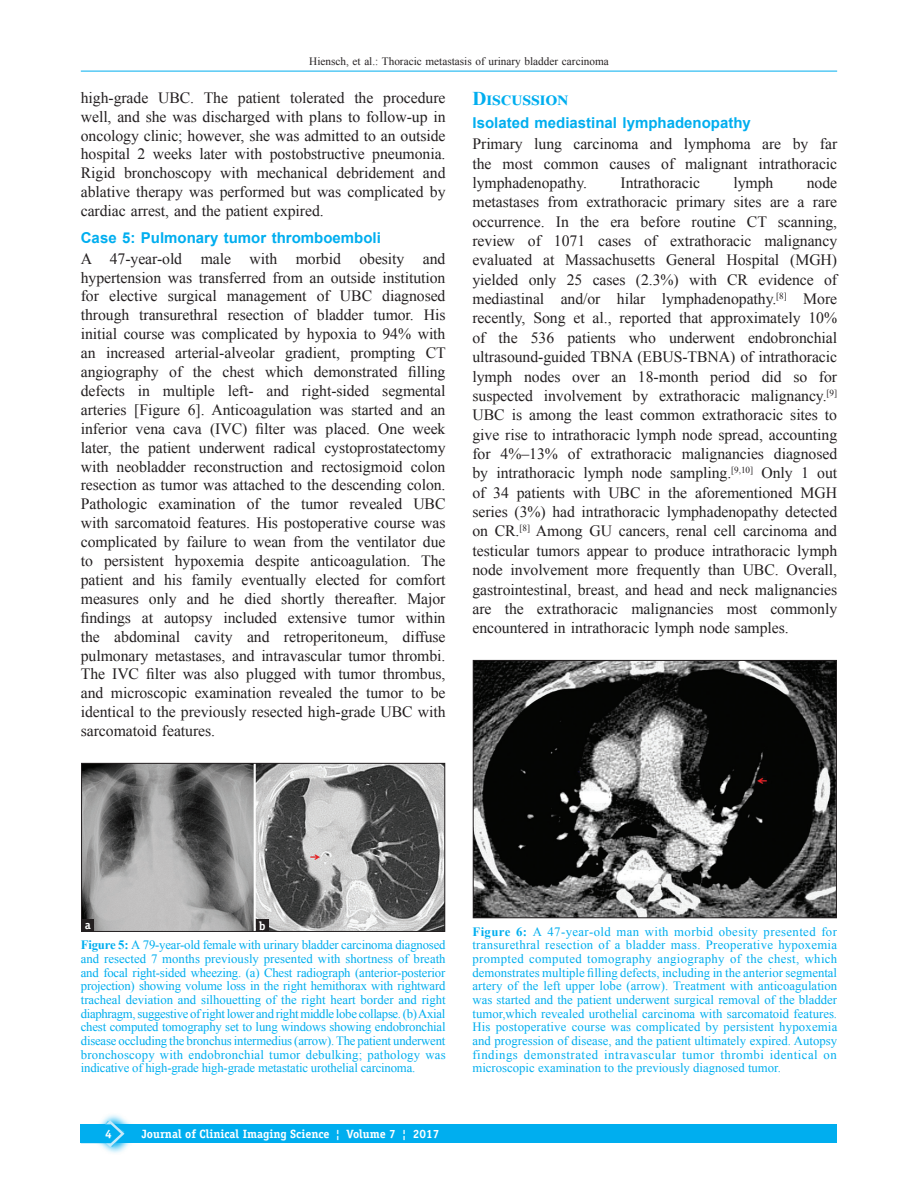
<style>
.page{position:relative;width:918px;height:1188px;background:#fff}
.page>*{position:absolute;margin:0;border:0;box-sizing:border-box;transform-origin:0 0}
.t1{font:700 19.5px "Times New Roman";color:#00aeef}
.TX{font:15.75px/18.9px "Times New Roman";letter-spacing:-.005em;color:#231f20;text-align:justify}
.t2{font:700 15px "Arial";color:#00aeef}
.FGC{font:12.75px/13.6px "Times New Roman";letter-spacing:-.01em;color:#00aeef;text-align:justify}
.LABEL{font:700 12px "Officina Serif";color:#fff}
.t3{font:11.25px "Times New Roman";color:#231f20}
.s1{font-weight:700}
</style>
<div class="page">
<hr style="left:81px;top:71px;width:756px;height:1px;background:#00aeef">
<div style="left:81px;top:1124px;width:756px;height:19px;background:#00aeef"></div>
<svg style="left:103px;top:1114px;width:28px;height:39px"></svg>
<svg style="left:81px;top:1120px;width:44px;height:27px"></svg>
<img style="left:475px;top:662px;width:360px;height:254px">
<div style="left:473px;top:660px;width:364px;height:258px;border:1px solid #231f20"></div>
<img style="left:83px;top:765px;width:360px;height:165px">
<div style="left:81px;top:763px;width:364px;height:169px;border:1px solid #231f20"></div>
<div style="left:256px;top:919px;width:13px;height:13px;background:#231f20"></div>
<div style="left:81px;top:919px;width:13px;height:13px;background:#231f20"></div>
<p class="t3" style="left:309px;top:53px;width:301px">Hiensch, et al.: Thoracic metastasis of urinary bladder carcinoma</p>
<p class="TX" style="left:81px;top:88px;width:366px">high‑grade UBC. The patient tolerated the procedure well, and she was discharged with plans to follow‑up in oncology clinic; however, she was admitted to an outside hospital 2 weeks later with postobstructive pneumonia.<br>Rigid bronchoscopy with mechanical debridement and ablative therapy was performed but was complicated by cardiac arrest, and the patient expired.</p>
<h2 class="t2" style="left:81px;top:227px;width:302px">Case 5: Pulmonary tumor thromboemboli</h2>
<p class="TX" style="left:81px;top:248px;width:367px">A 47‑year‑old male with morbid obesity and hypertension was transferred from an outside institution for elective surgical management of UBC diagnosed through transurethral resection of bladder tumor. His initial course was complicated by hypoxia to 94% with an increased arterial‑alveolar gradient, prompting CT angiography of the chest which demonstrated filling defects in multiple left‑ and right‑sided segmental arteries [Figure 6]. Anticoagulation was started and an inferior vena cava (IVC) filter was placed. One week later, the patient underwent radical cystoprostatectomy with neobladder reconstruction and rectosigmoid colon resection as tumor was attached to the descending colon.<br>Pathologic examination of the tumor revealed UBC with sarcomatoid features. His postoperative course was complicated by failure to wean from the ventilator due to persistent hypoxemia despite anticoagulation. The patient and his family eventually elected for comfort measures only and he died shortly thereafter. Major findings at autopsy included extensive tumor within the abdominal cavity and retroperitoneum, diffuse pulmonary metastases, and intravascular tumor thrombi.<br>The IVC filter was also plugged with tumor thrombus, and microscopic examination revealed the tumor to be identical to the previously resected high‑grade UBC with sarcomatoid features.</p>
<h1 class="t1" style="left:472px;top:84px;width:97px">Discussion</h1>
<h2 class="t2" style="left:472px;top:113px;width:280px">Isolated mediastinal lymphadenopathy</h2>
<p class="TX" style="left:472px;top:134px;width:366px;line-height:19.4px">Primary lung carcinoma and lymphoma are by far the most common causes of malignant intrathoracic lymphadenopathy.</p>
<p class="TX" style="left:472px;top:173px;width:366px;line-height:19.4px;text-indent:334px">node metastases from extrathoracic primary sites are a rare occurrence. In the era before routine CT scanning, review of 1071 cases of extrathoracic malignancy evaluated at Massachusetts General Hospital (MGH) yielded only 25 cases (2.3%) with CR evidence of mediastinal and/or hilar lymphadenopathy.<sup>[8]</sup> More recently, Song et al., reported that approximately 10% of the 536 patients who underwent endobronchial ultrasound‑guided TBNA (EBUS‑TBNA) of intrathoracic lymph nodes over an 18‑month period did so for suspected involvement by extrathoracic malignancy.<sup>[9] </sup>UBC is among the least common extrathoracic sites to give rise to intrathoracic lymph node spread, accounting for 4%–13% of extrathoracic malignancies diagnosed by intrathoracic lymph node sampling.<sup>[9,10]</sup> Only 1 out of 34 patients with UBC in the aforementioned MGH series (3%) had intrathoracic lymphadenopathy detected on CR.<sup>[8]</sup> Among GU cancers, renal cell carcinoma and testicular tumors appear to produce intrathoracic lymph node involvement more frequently than UBC. Overall, gastrointestinal, breast, and head and neck malignancies are the extrathoracic malignancies most commonly encountered in intrathoracic lymph node samples.</p>
<p class="TX" style="left:621px;top:173px;width:81px">Intrathoracic</p>
<p class="TX" style="left:733px;top:173px;width:41px">lymph</p>
<p class="LABEL" style="left:85px;top:918px;width:7px">a</p>
<p class="LABEL" style="left:259px;top:919px;width:8px">b</p>
<p class="FGC" style="left:81px;top:938px;width:366px"><span class="s1">Figure 5:</span> A 79‑year‑old female with urinary bladder carcinoma diagnosed and resected 7 months previously presented with shortness of breath and focal right‑sided wheezing. (a) Chest radiograph (anterior‑posterior projection) showing volume loss in the right hemithorax with rightward tracheal deviation and silhouetting of the right heart border and right diaphragm, suggestive of right lower and right middle lobe collapse. (b) Axial chest computed tomography set to lung windows showing endobronchial disease occluding the bronchus intermedius (arrow). The patient underwent bronchoscopy with endobronchial tumor debulking; pathology was indicative of high‑grade high-grade metastatic urothelial carcinoma.</p>
<p class="LABEL" style="left:105px;top:1126px;width:8px">4</p>
<p class="LABEL" style="left:142px;top:1127px;width:299px">Journal of Clinical Imaging Science ¦ Volume 7 ¦ 2017</p>
<p class="FGC" style="left:473px;top:924px;width:366px"><span class="s1">Figure 6:</span> A 47‑year‑old man with morbid obesity presented for transurethral resection of a bladder mass. Preoperative hypoxemia prompted computed tomography angiography of the chest, which demonstrates multiple filling defects, including in the anterior segmental artery of the left upper lobe (arrow). Treatment with anticoagulation was started and the patient underwent surgical removal of the bladder tumor,which revealed urothelial carcinoma with sarcomatoid features.<br>His postoperative course was complicated by persistent hypoxemia and progression of disease, and the patient ultimately expired. Autopsy findings demonstrated intravascular tumor thrombi identical on microscopic examination to the previously diagnosed tumor.</p>
</div>
